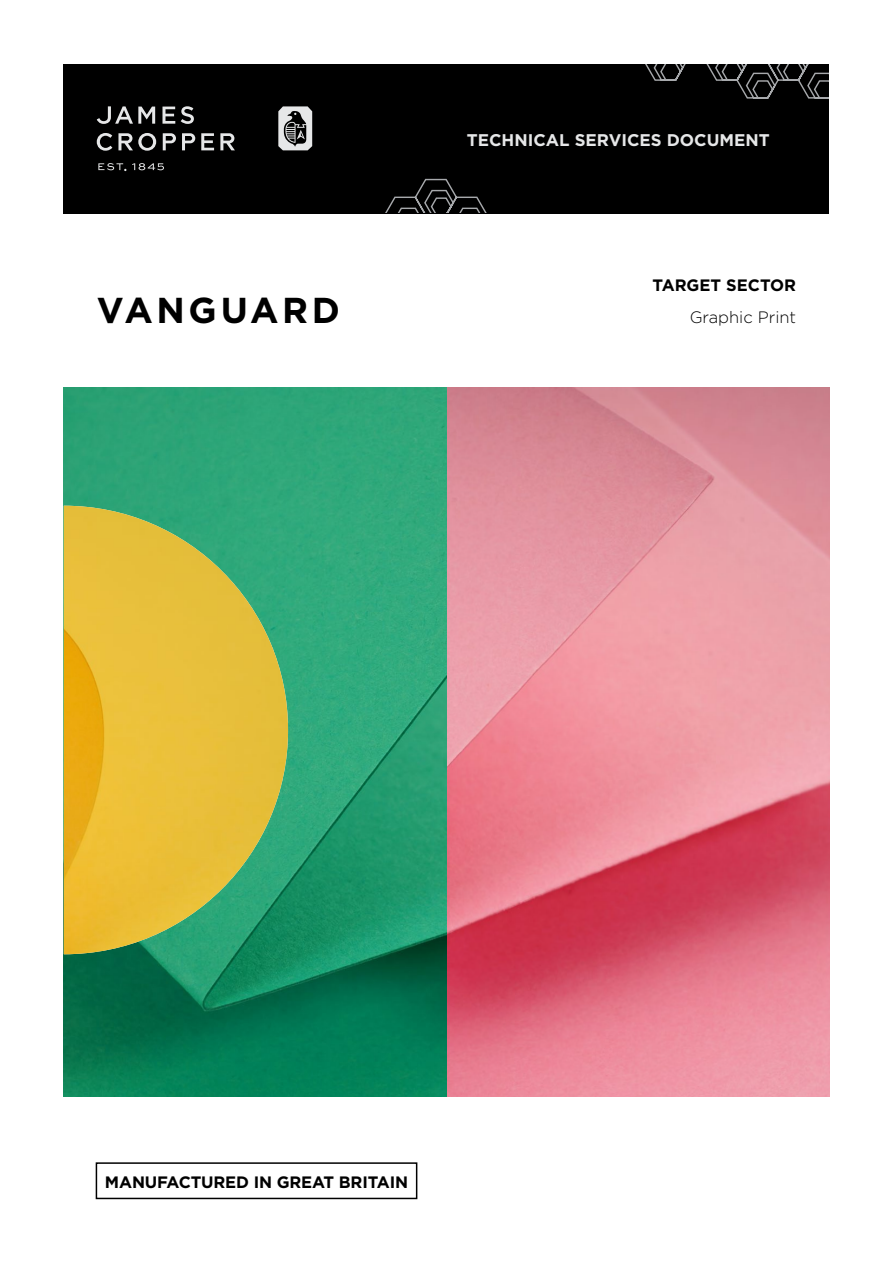
<style>
.page{position:relative;width:893px;height:1263px;background:#fff}
.page>*{position:absolute;margin:0;border:0;box-sizing:border-box;transform-origin:0 0}
.t1{font:700 36px "Gotham";letter-spacing:.095em;color:#000}
.t2{font:700 16.95px "Gotham";color:#e6e7e8}
.t3{font:700 16.5px "Gotham";letter-spacing:-.01em;color:#000}
.t4{font:300 16.5px "Gotham";color:#000}
</style>
<div class="page">
<div style="left:64px;top:64px;width:765px;height:149px;background:#000"></div>
<svg style="left:385px;top:64px;width:443px;height:149px"></svg>
<div style="left:96px;top:1162px;width:321px;height:37px;border:2px solid #000"></div>
<svg style="left:98px;top:163px;width:28px;height:8px"></svg>
<svg style="left:132px;top:163px;width:32px;height:7px"></svg>
<svg style="left:162px;top:107px;width:13px;height:17px"></svg>
<svg style="left:181px;top:106px;width:13px;height:18px"></svg>
<svg style="left:97px;top:106px;width:58px;height:18px"></svg>
<svg style="left:97px;top:133px;width:15px;height:18px"></svg>
<svg style="left:220px;top:133px;width:15px;height:17px"></svg>
<svg style="left:118px;top:133px;width:38px;height:18px"></svg>
<svg style="left:201px;top:133px;width:13px;height:17px"></svg>
<svg style="left:163px;top:133px;width:13px;height:17px"></svg>
<svg style="left:182px;top:133px;width:13px;height:17px"></svg>
<svg style="left:278px;top:106px;width:34px;height:44px"></svg>
<img style="left:64px;top:387px;width:765px;height:709px">
<img style="left:64px;top:506px;width:224px;height:448px">
<h1 class="t1" style="left:97px;top:286px;width:245px">VANGUARD</h1>
<p class="t2" style="left:467px;top:129px;width:304px">TECHNICAL SERVICES DOCUMENT</p>
<p class="t3" style="left:652px;top:274px;width:145px">TARGET SECTOR</p>
<p class="t4" style="left:690px;top:306px;width:108px">Graphic Print</p>
<p class="t3" style="left:105px;top:1171px;width:305px">MANUFACTURED IN GREAT BRITAIN</p>
</div>
